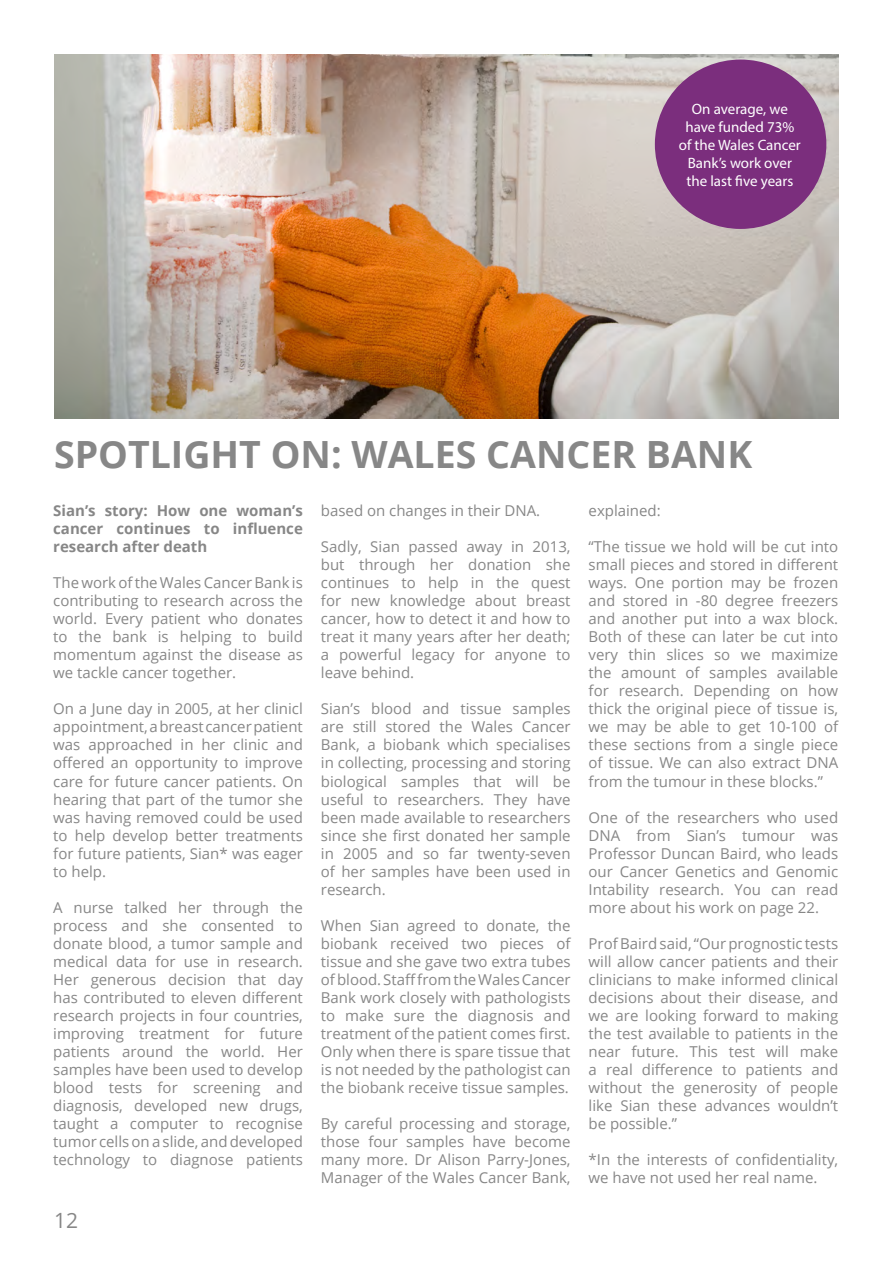
<style>
.page{position:relative;width:893px;height:1263px;background:#fff}
.page>*{position:absolute;margin:0;border:0;box-sizing:border-box;transform-origin:0 0}
.t1{font:700 37.5px "Open Sans";color:#878787}
.t2{font:21px "Open Sans";color:#878787}
.Booklet_grey_text{font:15px/18px "Open Sans";color:#878787;text-align:justify}
.Booklet_grey_text-2{font:15px/18px "Myriad Pro";color:#fff;text-align:center}
.Booklet_grey_text-3{font:700 15px/18px "Open Sans";color:#878787;text-align:justify}
</style>
<div class="page">
<img style="left:54px;top:54px;width:785px;height:365px">
<div style="left:655px;top:60px;width:171px;height:169px;background:#7b2e7d;border-radius:50%"></div>
<p class="Booklet_grey_text-2" style="left:679px;top:100px;width:124px">On average, we have funded 73% of the Wales Cancer<br>Bank’s work over the last five years</p>
<p class="t1" style="left:54px;top:428px;width:700px">SPOTLIGHT ON: WALES CANCER BANK</p>
<p class="Booklet_grey_text-3" style="left:53px;top:502px;width:251px">Sian’s story: How one woman’s cancer continues to influence research after death</p>
<p class="Booklet_grey_text" style="left:53px;top:574px;width:251px">The work of the Wales Cancer Bank is contributing to research across the world. Every patient who donates to the bank is helping to build momentum against the disease as we tackle cancer together.</p>
<p class="Booklet_grey_text" style="left:53px;top:700px;width:251px">On a June day in 2005, at her clinicl appointment, a breast cancer patient was approached in her clinic and offered an opportunity to improve care for future cancer patients. On hearing that part of the tumor she was having removed could be used to help develop better treatments for future patients, Sian* was eager to help.</p>
<p class="Booklet_grey_text" style="left:53px;top:898px;width:251px">A nurse talked her through the process and she consented to donate blood, a tumor sample and medical data for use in research.<br>Her generous decision that day has contributed to eleven different research projects in four countries, improving treatment for future patients around the world. Her samples have been used to develop blood tests for screening and diagnosis, developed new drugs, taught a computer to recognise tumor cells on a slide, and developed technology to diagnose patients</p>
<p class="Booklet_grey_text" style="left:321px;top:502px;width:221px">based on changes in their DNA.</p>
<p class="Booklet_grey_text" style="left:321px;top:538px;width:251px">Sadly, Sian passed away in 2013, but through her donation she continues to help in the quest for new knowledge about breast cancer, how to detect it and how to treat it many years after her death; a powerful legacy for anyone to leave behind.</p>
<p class="Booklet_grey_text" style="left:321px;top:700px;width:251px">Sian’s blood and tissue samples are still stored the Wales Cancer Bank, a biobank which specialises in collecting, processing and storing biological samples that will be useful to researchers. They have been made available to researchers since she first donated her sample in 2005 and so far twenty-seven of her samples have been used in research.</p>
<p class="Booklet_grey_text" style="left:321px;top:916px;width:251px">When Sian agreed to donate, the biobank received two pieces of tissue and she gave two extra tubes of blood. Staff from the Wales Cancer Bank work closely with pathologists to make sure the diagnosis and treatment of the patient comes first.<br>Only when there is spare tissue that is not needed by the pathologist can the biobank receive tissue samples.</p>
<p class="Booklet_grey_text" style="left:321px;top:1114px;width:251px">By careful processing and storage, those four samples have become many more. Dr Alison Parry-Jones, Manager of the Wales Cancer Bank,</p>
<p class="Booklet_grey_text" style="left:589px;top:502px;width:74px">explained:</p>
<p class="Booklet_grey_text" style="left:589px;top:538px;width:251px">“The tissue we hold will be cut into small pieces and stored in different ways. One portion may be frozen and stored in -80 degree freezers and another put into a wax block.<br>Both of these can later be cut into very thin slices so we maximize the amount of samples available for research. Depending on how thick the original piece of tissue is, we may be able to get 10-100 of these sections from a single piece of tissue. We can also extract DNA from the tumour in these blocks.”</p>
<p class="Booklet_grey_text" style="left:589px;top:808px;width:251px">One of the researchers who used DNA from Sian’s tumour was Professor Duncan Baird, who leads our Cancer Genetics and Genomic Intability research. You can read more about his work on page 22.</p>
<p class="Booklet_grey_text" style="left:589px;top:934px;width:251px">Prof Baird said, “Our prognostic tests will allow cancer patients and their clinicians to make informed clinical decisions about their disease, and we are looking forward to making the test available to patients in the near future. This test will make a real difference to patients and without the generosity of people like Sian these advances wouldn’t be possible.”</p>
<p class="Booklet_grey_text" style="left:589px;top:1150px;width:251px">*In the interests of confidentiality, we have not used her real name.</p>
<h2 class="t2" style="left:54px;top:1206px;width:26px">12</h2>
</div>
